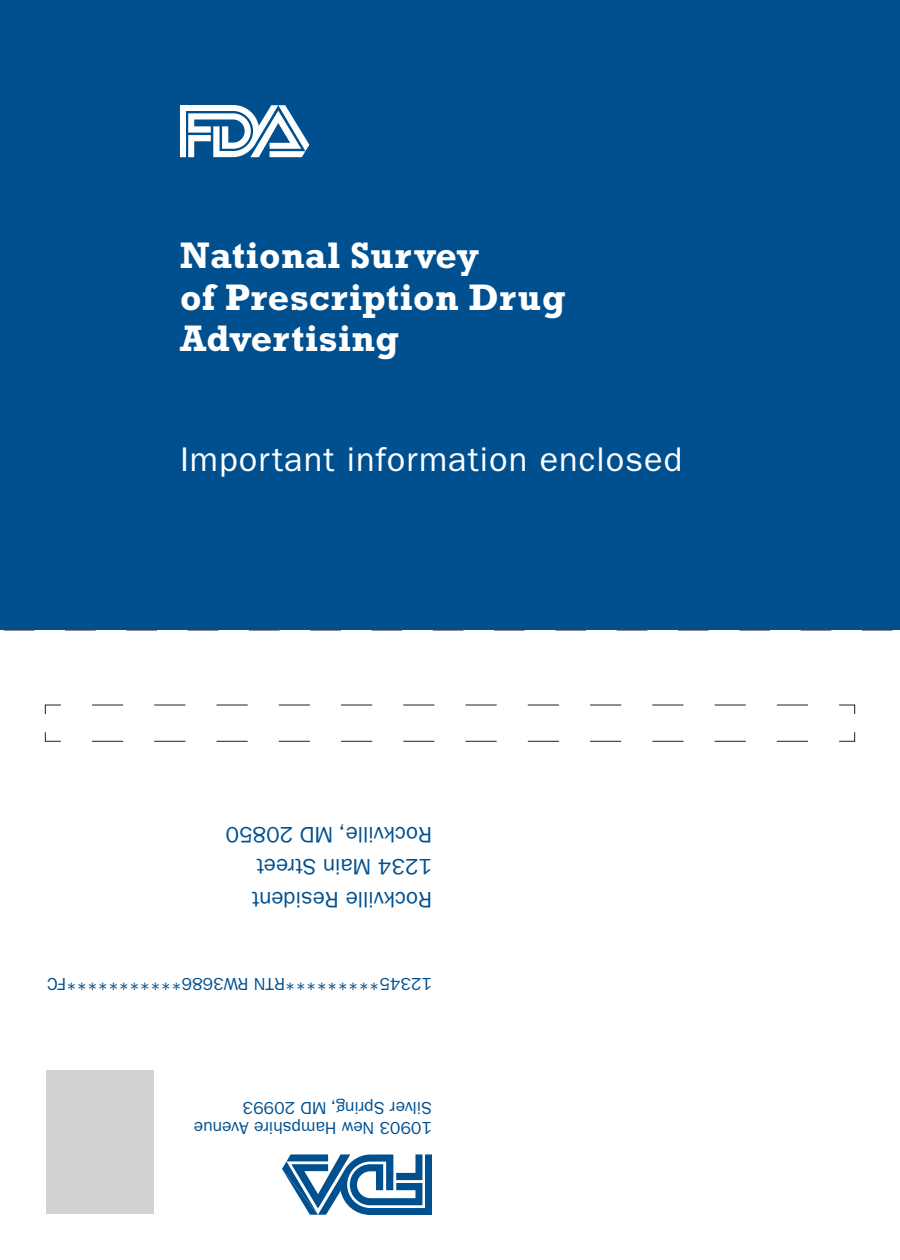
<style>
.page{position:relative;width:900px;height:1260px;background:#fff}
.page>*{position:absolute;margin:0;border:0;box-sizing:border-box;transform-origin:0 0}
.t1{font:700 37.5px/41.2px "Rockwell Std";letter-spacing:.01em;color:#fff}
.t2{font:34.5px "ITC Franklin Gothic Std";letter-spacing:.03em;color:#fff}
.t3{font:22.5px/32.5px "ITC Franklin Gothic Std";color:#005090}
.t4{font:17.5px/20px "ITC Franklin Gothic Std";color:#005090}
</style>
<div class="page">
<svg style="left:3px;top:630px;width:890px;height:1px"></svg>
<div style="left:0;top:0;width:900px;height:630px;background:#005090"></div>
<div style="left:46px;top:1070px;width:108px;height:144px;background:#d1d2d4"></div>
<svg style="left:282px;top:1154px;width:150px;height:61px"></svg>
<svg style="left:45px;top:704px;width:810px;height:38px"></svg>
<svg style="left:180px;top:105px;width:129px;height:52px"></svg>
<h1 class="t1" style="left:180px;top:235px;width:387px">National Survey<br>of Prescription Drug<br>Advertising</h1>
<h2 class="t2" style="left:180px;top:439px;width:504px">Important information enclosed</h2>
<p class="t3" style="left:432px;top:915px;width:208px;rotate:-180deg">Rockville Resident<br>1234 Main Street<br>Rockville, MD 20850</p>
<p class="t4" style="left:432px;top:994px;width:386px;rotate:-180deg">12345*********RTN RW3686***********FC</p>
<p class="t4" style="left:432px;top:1138px;width:240px;rotate:-180deg">10903 New Hampshire Avenue<br>Silver Spring, MD 20993</p>
</div>
